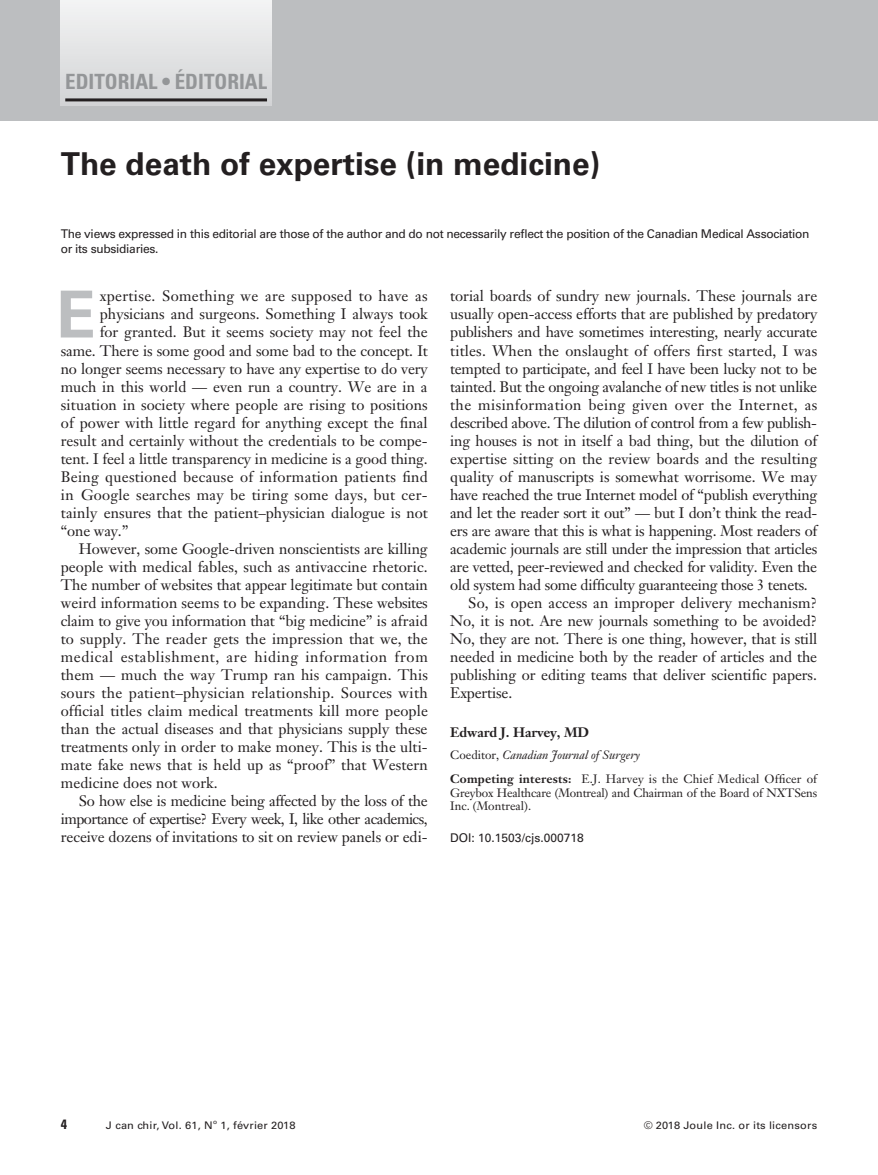
<style>
.page{position:relative;width:878px;height:1175px;background:#fff}
.page>*{position:absolute;margin:0;border:0;box-sizing:border-box;transform-origin:0 0}
.t1{font:700 64.8px "Univers LT Std";color:#bcbec0}
.t2{font:700 31.5px "Univers LT Std";color:#231f20}
.t3{font:700 condensed 21px "Univers LT Std";color:#949698}
.t4{font:15px "Janson Text LT Std";letter-spacing:-.005em;color:#231f20}
.t5{font:15px "Janson Text LT Std";letter-spacing:.02em;color:#231f20}
.t6{font:15px "Janson Text LT Std";letter-spacing:-.035em;color:#231f20}
.t7{font:15px "Janson Text LT Std";letter-spacing:.04em;color:#231f20}
.t8{font:15px "Janson Text LT Std";letter-spacing:.025em;color:#231f20}
.t9{font:15px "Janson Text LT Std";letter-spacing:.015em;color:#231f20}
.t10{font:700 13.5px "Janson Text LT Std";letter-spacing:-.01em;color:#231f20}
.t11{font:700 condensed 13.5px "Univers LT Std";color:#231f20;scale:1.05 1}
.t12{font:12px/14.4px "Univers LT Std";letter-spacing:-.025em;color:#231f20}
.t13{font:12px/24px "Janson Text LT Std";letter-spacing:.015em;color:#231f20}
.t14{font:12px/13.5px "Janson Text LT Std";letter-spacing:-.015em;color:#231f20}
.t15{font:12px "Univers LT Std";color:#231f20}
.t16{font:10.5px "Univers LT Std";letter-spacing:.015em;color:#231f20;scale:1.05 1}
.t17{font:6.3px "Univers LT Std";color:#231f20;scale:1.05 1}
.s1{font-style:italic}
.s2{font-weight:700}
</style>
<div class="page">
<div style="left:0;top:0;width:877px;height:120px;background:#bcbec0"></div>
<div style="left:61px;top:0;width:210px;height:106px;background:linear-gradient(to bottom,#f3f4f4,#d2d3d5)"></div>
<hr style="left:65px;top:98px;width:202px;height:3px;background:#231f20">
<h3 class="t3" style="left:65px;top:69px;width:203px">EDITORIAL • ÉDITORIAL</h3>
<h2 class="t2" style="left:61px;top:146px;width:541px">The death of expertise (in medicine)</h2>
<p class="t12" style="left:61px;top:227px;width:750px">The views expressed in this editorial are those of the author and do not necessarily reflect the position of the Canadian Medical Association or its subsidiaries.</p>
<h1 class="t1" style="left:56px;top:277px;width:41px">E</h1>
<p class="t5" style="left:100px;top:287px;width:329px">xpertise. Something we are supposed to have as</p>
<p class="t4" style="left:100px;top:305px;width:329px">physicians and surgeons. Something I always took</p>
<p class="t4" style="left:100px;top:323px;width:329px">for granted. But it seems society may not feel the</p>
<p class="t4" style="left:61px;top:341px;width:368px">same. There is some good and some bad to the concept. It</p>
<p class="t4" style="left:61px;top:359px;width:368px">no longer seems necessary to have any expertise to do very</p>
<p class="t4" style="left:61px;top:377px;width:368px">much in this world — even run a country. We are in a</p>
<p class="t4" style="left:61px;top:395px;width:368px">situation in society where people are rising to positions</p>
<p class="t4" style="left:61px;top:413px;width:368px">of power with little regard for anything except the final</p>
<p class="t4" style="left:61px;top:431px;width:368px">result and certainly without the credentials to be compe-</p>
<p class="t4" style="left:61px;top:449px;width:368px">tent. I feel a little transparency in medicine is a good thing.</p>
<p class="t5" style="left:61px;top:467px;width:368px">Being questioned because of information patients find</p>
<p class="t9" style="left:61px;top:485px;width:368px">in Google searches may be tiring some days, but cer-</p>
<p class="t4" style="left:61px;top:503px;width:368px">tainly ensures that the patient–physician dialogue is not</p>
<p class="t4" style="left:61px;top:521px;width:69px">“one way.”</p>
<p class="t4" style="left:79px;top:539px;width:350px">However, some Google-driven nonscientists are killing</p>
<p class="t4" style="left:61px;top:557px;width:368px">people with medical fables, such as antivaccine rhetoric.</p>
<p class="t4" style="left:61px;top:575px;width:368px">The number of websites that appear legitimate but contain</p>
<p class="t4" style="left:61px;top:593px;width:368px">weird information seems to be expanding. These websites</p>
<p class="t4" style="left:61px;top:611px;width:368px">claim to give you information that “big medicine” is afraid</p>
<p class="t4" style="left:61px;top:629px;width:368px">to supply. The reader gets the impression that we, the</p>
<p class="t7" style="left:61px;top:647px;width:368px">medical establishment, are hiding information from</p>
<p class="t4" style="left:61px;top:665px;width:368px">them — much the way Trump ran his campaign. This</p>
<p class="t5" style="left:61px;top:683px;width:368px">sours the patient–physician relationship. Sources with</p>
<p class="t4" style="left:61px;top:701px;width:369px">official titles claim medical treatments kill more people</p>
<p class="t4" style="left:61px;top:719px;width:368px">than the actual diseases and that physicians supply these</p>
<p class="t4" style="left:61px;top:737px;width:368px">treatments only in order to make money. This is the ulti-</p>
<p class="t4" style="left:61px;top:755px;width:368px">mate fake news that is held up as “proof” that Western</p>
<p class="t4" style="left:61px;top:773px;width:158px">medicine does not work.</p>
<p class="t4" style="left:79px;top:791px;width:350px">So how else is medicine being affected by the loss of the</p>
<p class="t6" style="left:61px;top:809px;width:368px">importance of expertise? Every week, I, like other academics,</p>
<p class="t4" style="left:61px;top:827px;width:368px">receive dozens of invitations to sit on review panels or edi-</p>
<p class="t4" style="left:450px;top:287px;width:368px">torial boards of sundry new journals. These journals are</p>
<p class="t4" style="left:450px;top:305px;width:368px">usually open-access efforts that are published by predatory</p>
<p class="t4" style="left:450px;top:323px;width:368px">publishers and have sometimes interesting, nearly accurate</p>
<p class="t4" style="left:450px;top:341px;width:368px">titles. When the onslaught of offers first started, I was</p>
<p class="t4" style="left:450px;top:359px;width:368px">tempted to participate, and feel I have been lucky not to be</p>
<p class="t4" style="left:450px;top:377px;width:368px">tainted. But the ongoing avalanche of new titles is not unlike</p>
<p class="t8" style="left:450px;top:395px;width:368px">the misinformation being given over the Internet, as</p>
<p class="t4" style="left:450px;top:413px;width:368px">described above. The dilution of control from a few publish-</p>
<p class="t4" style="left:450px;top:431px;width:368px">ing houses is not in itself a bad thing, but the dilution of</p>
<p class="t4" style="left:450px;top:449px;width:368px">expertise sitting on the review boards and the resulting</p>
<p class="t4" style="left:450px;top:467px;width:368px">quality of manuscripts is somewhat worrisome. We may</p>
<p class="t4" style="left:450px;top:485px;width:368px">have reached the true Internet model of “publish everything</p>
<p class="t4" style="left:450px;top:503px;width:368px">and let the reader sort it out” — but I don’t think the read-</p>
<p class="t4" style="left:450px;top:521px;width:368px">ers are aware that this is what is happening. Most readers of</p>
<p class="t4" style="left:450px;top:539px;width:368px">academic journals are still under the impression that articles</p>
<p class="t4" style="left:450px;top:557px;width:368px">are vetted, peer-reviewed and checked for validity. Even the</p>
<p class="t4" style="left:450px;top:575px;width:359px">old system had some difficulty guaranteeing those 3 tenets.</p>
<p class="t4" style="left:468px;top:593px;width:350px">So, is open access an improper delivery mechanism?</p>
<p class="t4" style="left:450px;top:611px;width:368px">No, it is not. Are new journals something to be avoided?</p>
<p class="t4" style="left:450px;top:629px;width:368px">No, they are not. There is one thing, however, that is still</p>
<p class="t4" style="left:450px;top:647px;width:368px">needed in medicine both by the reader of articles and the</p>
<p class="t4" style="left:450px;top:665px;width:368px">publishing or editing teams that deliver scientific papers.</p>
<p class="t4" style="left:450px;top:683px;width:63px">Expertise.</p>
<p class="t10" style="left:450px;top:723px;width:140px">Edward J. Harvey, MD</p>
<p class="t13" style="left:450px;top:743px;width:368px">Coeditor, <span class="s1">Canadian Journal of Surgery<br></span><span class="s2">Competing interests:</span> E.J. Harvey is the Chief Medical Officer of</p>
<p class="t14" style="left:450px;top:785px;width:368px">Greybox Healthcare (Montreal) and Chairman of the Board of NXTSens<br>Inc. (Montreal).</p>
<p class="t15" style="left:450px;top:830px;width:135px">DOI: 10.1503/cjs.000718</p>
<p class="t11" style="left:61px;top:1116px;width:7px">4</p>
<p class="t16" style="left:106px;top:1119px;width:103px">J can chir, Vol. 61, N</p>
<p class="t17" style="left:213px;top:1117px;width:5px">o</p>
<p class="t16" style="left:220px;top:1119px;width:73px">1, février 2018</p>
<p class="t16" style="left:643px;top:1119px;width:167px">© 2018 Joule Inc. or its licensors</p>
</div>
